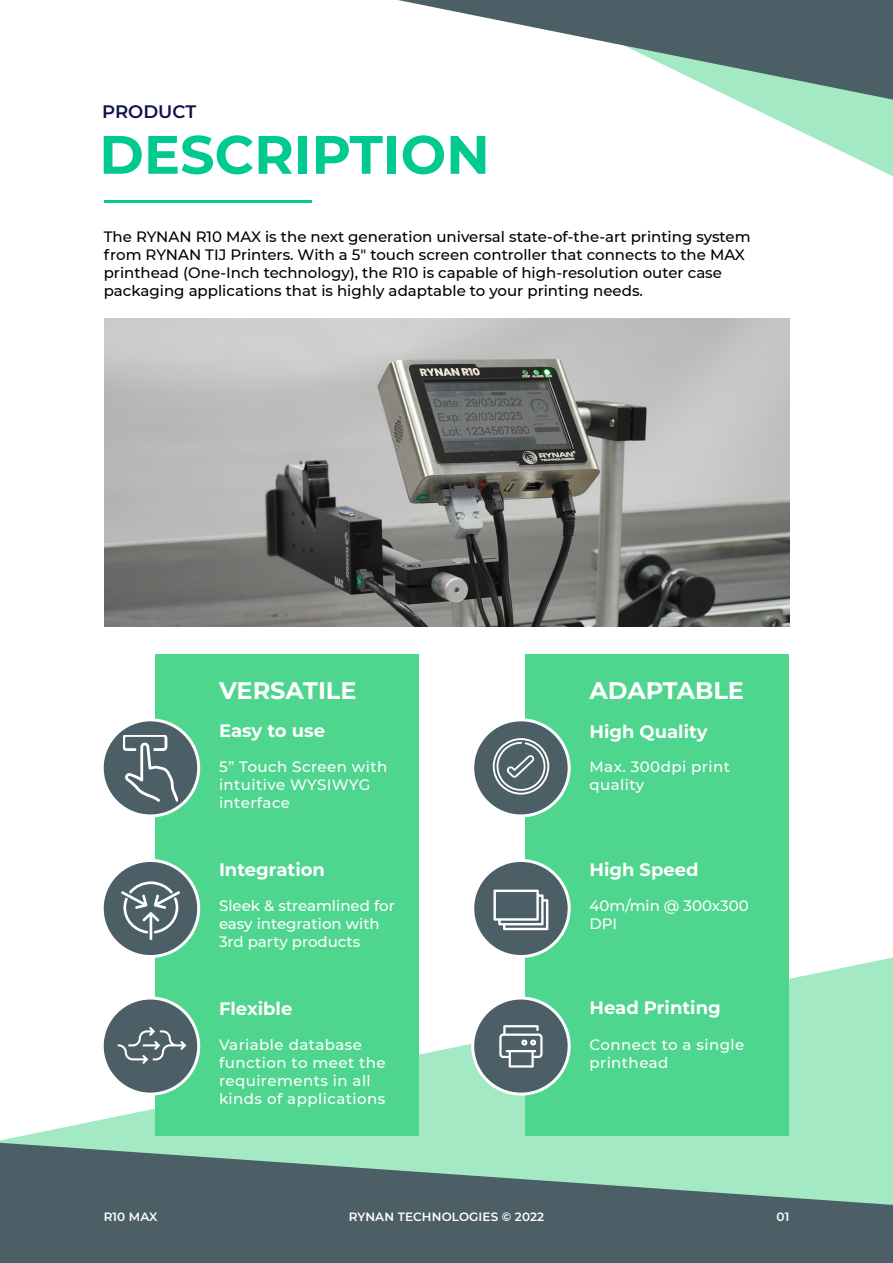
<style>
.page{position:relative;width:893px;height:1263px;background:#fff}
.page>*{position:absolute;margin:0;border:0;box-sizing:border-box;transform-origin:0 0}
.t1{font:700 54px "Montserrat";color:#00ca8f}
.t2{font:700 24px "Montserrat";color:#fff}
.t3{font:700 18px "Montserrat";color:#fff}
.t4{font:600 18px "Montserrat";color:#0c1248}
.t5{font:500 15px/18px "Montserrat";color:#000}
.t6{font:500 15px/18px "Montserrat";letter-spacing:.03em;color:#fff}
.t7{font:500 15px/18px "Montserrat";color:#fff}
.t8{font:600 12px "Montserrat";letter-spacing:.01em;color:#fff}
</style>
<div class="page">
<svg style="left:0;top:957px;width:893px;height:186px;fill:#a3e9c4"></svg>
<hr style="left:104px;top:200px;width:207px;height:3px;background:#00ca8f">
<img style="left:104px;top:318px;width:685px;height:309px">
<svg style="left:311px;top:100px;width:582px;height:103px"></svg>
<svg style="left:398px;top:0;width:495px;height:100px"></svg>
<svg style="left:0;top:1143px;width:893px;height:120px;fill:#4d5f66"></svg>
<div style="left:155px;top:654px;width:264px;height:482px;background:#4ed58e"></div>
<div style="left:525px;top:654px;width:264px;height:482px;background:#4ed58e"></div>
<div style="left:102px;top:720px;width:97px;height:96px;background:#4d5f66;border-radius:50%"></div>
<div style="left:101px;top:718px;width:99px;height:99px;border:3px solid #fff;border-radius:50%"></div>
<svg style="left:124px;top:735px;width:53px;height:67px"></svg>
<div style="left:473px;top:720px;width:96px;height:96px;background:#4d5f66;border-radius:50%"></div>
<div style="left:471px;top:718px;width:100px;height:99px;border:3px solid #fff;border-radius:50%"></div>
<div style="left:102px;top:860px;width:97px;height:96px;background:#4d5f66;border-radius:50%"></div>
<div style="left:101px;top:859px;width:99px;height:99px;border:3px solid #fff;border-radius:50%"></div>
<div style="left:473px;top:860px;width:96px;height:96px;background:#4d5f66;border-radius:50%"></div>
<div style="left:471px;top:859px;width:100px;height:99px;border:3px solid #fff;border-radius:50%"></div>
<div style="left:102px;top:998px;width:97px;height:96px;background:#4d5f66;border-radius:50%"></div>
<div style="left:101px;top:996px;width:99px;height:99px;border:3px solid #fff;border-radius:50%"></div>
<div style="left:473px;top:998px;width:96px;height:96px;background:#4d5f66;border-radius:50%"></div>
<div style="left:471px;top:996px;width:100px;height:99px;border:3px solid #fff;border-radius:50%"></div>
<svg style="left:493px;top:738px;width:56px;height:57px"></svg>
<svg style="left:118px;top:1027px;width:68px;height:37px"></svg>
<svg style="left:493px;top:890px;width:55px;height:40px"></svg>
<svg style="left:121px;top:881px;width:59px;height:59px"></svg>
<svg style="left:499px;top:1025px;width:44px;height:42px"></svg>
<p class="t4" style="left:102px;top:99px;width:96px">PRODUCT</p>
<h1 class="t1" style="left:99px;top:116px;width:392px">DESCRIPTION</h1>
<p class="t5" style="left:104px;top:227px;width:648px">The RYNAN R10 MAX is the next generation universal state-of-the-art printing system from RYNAN TIJ Printers. With a 5″ touch screen controller that connects to the MAX printhead (One-Inch technology), the R10 is capable of high-resolution outer case packaging applications that is highly adaptable to your printing needs.</p>
<h2 class="t2" style="left:219px;top:673px;width:139px">VERSATILE</h2>
<h2 class="t2" style="left:589px;top:673px;width:156px">ADAPTABLE</h2>
<p class="t3" style="left:219px;top:718px;width:108px">Easy to use</p>
<p class="t3" style="left:589px;top:718px;width:120px">High Quality</p>
<p class="t6" style="left:219px;top:757px;width:170px">5” Touch Screen with intuitive WYSIWYG interface</p>
<p class="t6" style="left:589px;top:757px;width:142px">Max. 300dpi print quality</p>
<p class="t3" style="left:219px;top:857px;width:108px">Integration</p>
<p class="t3" style="left:589px;top:857px;width:111px">High Speed</p>
<p class="t7" style="left:219px;top:896px;width:177px">Sleek &amp; streamlined for easy integration with<br>3rd party products</p>
<p class="t7" style="left:589px;top:896px;width:161px">40m/min @ 300x300<br>DPI</p>
<p class="t3" style="left:219px;top:996px;width:75px">Flexible</p>
<p class="t3" style="left:589px;top:994px;width:133px">Head Printing</p>
<p class="t6" style="left:219px;top:1035px;width:168px">Variable database function to meet the requirements in all kinds of applications</p>
<p class="t6" style="left:589px;top:1035px;width:156px">Connect to a single printhead</p>
<p class="t8" style="left:104px;top:1208px;width:55px">R10 MAX</p>
<p class="t8" style="left:349px;top:1208px;width:197px">RYNAN TECHNOLOGIES © 2022</p>
<p class="t8" style="left:776px;top:1208px;width:14px">01</p>
</div>
